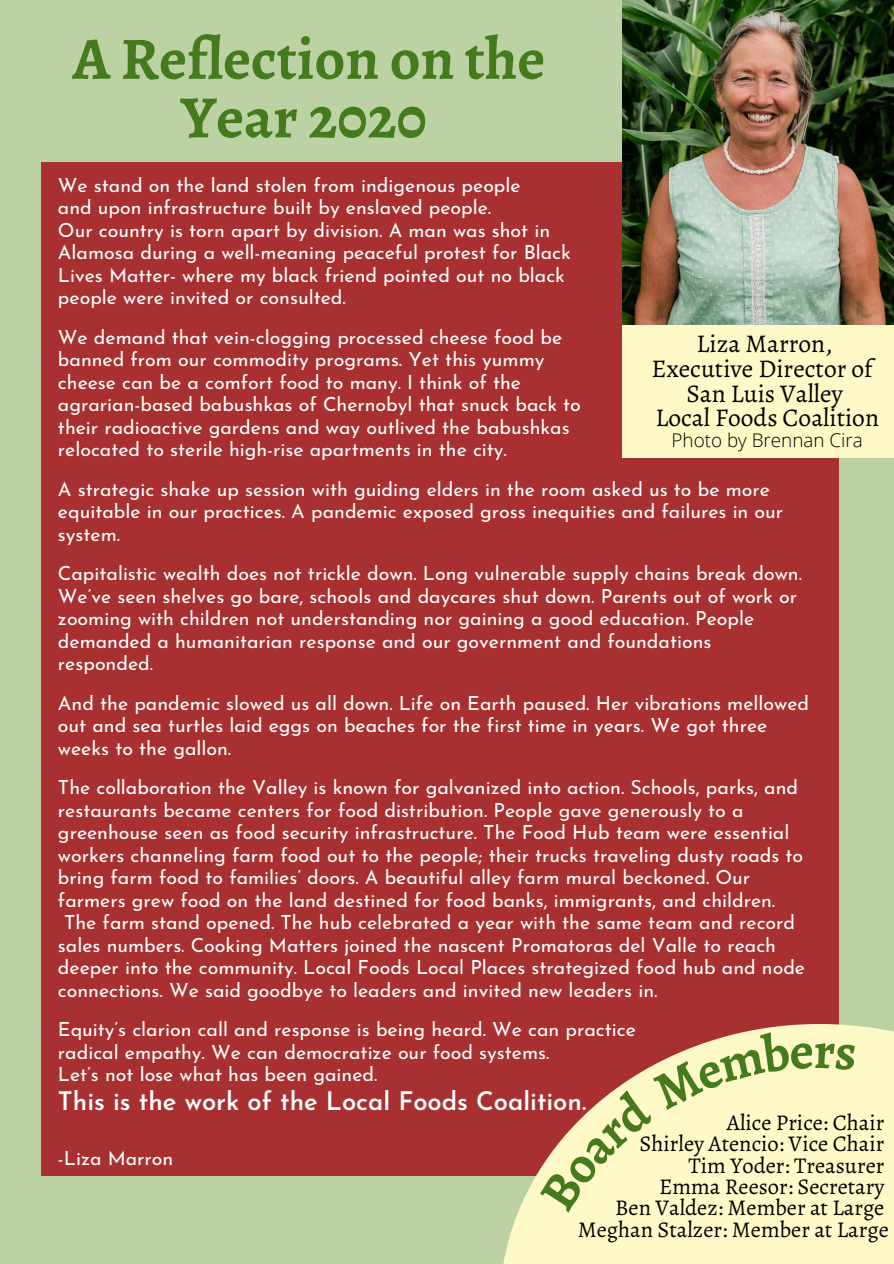
<style>
.page{position:relative;width:894px;height:1264px;background:#fff}
.page>*{position:absolute;margin:0;border:0;box-sizing:border-box;transform-origin:0 0}
.t1{font:700 60px/58.5px "Alegreya";color:#457b1c;text-align:center}
.t2{font:25.5px "Alegreya";color:#000}
.t3{font:600 25.5px "Josefin Sans";color:#fff}
.t4{font:22.5px "Alegreya";color:#000}
.t5{font:19.5px/22.5px "Josefin Sans";color:#fff}
.t6{font:300 18.9px "Open Sans";color:#000}
</style>
<div class="page">
<div style="left:0;top:0;width:893px;height:1263px;background:#bcd2a5"></div>
<div style="left:41px;top:162px;width:797px;height:1013px;background:#a83030"></div>
<svg style="left:499px;top:1023px;width:394px;height:240px;fill:#fff9c7"></svg>
<img style="left:622px;top:0;width:271px;height:325px">
<div style="left:622px;top:325px;width:271px;height:132px;background:#fff9c7"></div>
<svg style="left:539px;top:1029px;width:316px;height:183px"></svg>
<p class="t1" style="left:73px;top:29px;width:474px">A Reflection on the<br>Year 2020</p>
<p class="t5" style="left:58px;top:175px;width:464px">We stand on the land stolen from indigenous people</p>
<p class="t5" style="left:58px;top:198px;width:434px">and upon infrastructure built by enslaved people.</p>
<p class="t5" style="left:58px;top:220px;width:493px">Our country is torn apart by division. A man was shot in</p>
<p class="t5" style="left:58px;top:243px;width:514px">Alamosa during a well-meaning peaceful protest for Black</p>
<p class="t5" style="left:58px;top:265px;width:508px">Lives Matter- where my black friend pointed out no black</p>
<p class="t5" style="left:58px;top:288px;width:289px">people were invited or consulted.</p>
<p class="t5" style="left:58px;top:327px;width:505px">We demand that vein-clogging processed cheese food be</p>
<p class="t5" style="left:58px;top:350px;width:488px">banned from our commodity programs. Yet this yummy</p>
<p class="t5" style="left:58px;top:372px;width:464px">cheese can be a comfort food to many. I think of the</p>
<p class="t5" style="left:58px;top:395px;width:524px">agrarian-based babushkas of Chernobyl that snuck back to</p>
<p class="t5" style="left:58px;top:417px;width:513px">their radioactive gardens and way outlived the babushkas</p>
<p class="t5" style="left:58px;top:440px;width:450px">relocated to sterile high-rise apartments in the city.</p>
<p class="t5" style="left:58px;top:479px;width:726px">A strategic shake up session with guiding elders in the room asked us to be more equitable in our practices. A pandemic exposed gross inequities and failures in our system.</p>
<p class="t5" style="left:58px;top:564px;width:745px">Capitalistic wealth does not trickle down. Long vulnerable supply chains break down.<br>We’ve seen shelves go bare, schools and daycares shut down. Parents out of work or zooming with children not understanding nor gaining a good education. People demanded a humanitarian response and our government and foundations responded.</p>
<p class="t5" style="left:58px;top:693px;width:752px">And the pandemic slowed us all down. Life on Earth paused. Her vibrations mellowed out and sea turtles laid eggs on beaches for the first time in years. We got three weeks to the gallon.</p>
<p class="t5" style="left:58px;top:778px;width:741px">The collaboration the Valley is known for galvanized into action. Schools, parks, and</p>
<p class="t5" style="left:58px;top:800px;width:686px">restaurants became centers for food distribution. People gave generously to a</p>
<p class="t5" style="left:58px;top:823px;width:732px">greenhouse seen as food security infrastructure. The Food Hub team were essential</p>
<p class="t5" style="left:58px;top:845px;width:746px">workers channeling farm food out to the people; their trucks traveling dusty roads to</p>
<p class="t5" style="left:58px;top:868px;width:693px">bring farm food to families’ doors. A beautiful alley farm mural beckoned. Our</p>
<p class="t5" style="left:58px;top:890px;width:718px">farmers grew food on the land destined for food banks, immigrants, and children.</p>
<p class="t5" style="left:64px;top:913px;width:732px">The farm stand opened. The hub celebrated a year with the same team and record</p>
<p class="t5" style="left:58px;top:935px;width:719px">sales numbers. Cooking Matters joined the nascent Promatoras del Valle to reach</p>
<p class="t5" style="left:58px;top:958px;width:748px">deeper into the community. Local Foods Local Places strategized food hub and node</p>
<p class="t5" style="left:58px;top:980px;width:601px">connections. We said goodbye to leaders and invited new leaders in.</p>
<p class="t5" style="left:58px;top:1020px;width:579px">Equity’s clarion call and response is being heard. We can practice</p>
<p class="t5" style="left:58px;top:1042px;width:493px">radical empathy. We can democratize our food systems.</p>
<p class="t5" style="left:58px;top:1065px;width:321px">Let’s not lose what has been gained.</p>
<p class="t3" style="left:58px;top:1090px;width:529px">This is the work of the Local Foods Coalition.</p>
<p class="t5" style="left:58px;top:1148px;width:117px">-Liza Marron</p>
<p class="t2" style="left:696px;top:326px;width:138px">Liza Marron,</p>
<p class="t2" style="left:651px;top:351px;width:222px">Executive Director of</p>
<p class="t2" style="left:686px;top:375px;width:158px">San Luis Valley</p>
<p class="t2" style="left:655px;top:400px;width:225px">Local Foods Coalition</p>
<p class="t6" style="left:671px;top:427px;width:193px">Photo by Brennan Cira</p>
<p class="t4" style="left:726px;top:1106px;width:159px">Alice Price: Chair</p>
<p class="t4" style="left:639px;top:1128px;width:246px">Shirley Atencio: Vice Chair</p>
<p class="t4" style="left:688px;top:1149px;width:197px">Tim Yoder: Treasurer</p>
<p class="t4" style="left:659px;top:1171px;width:227px">Emma Reesor: Secretary</p>
<p class="t4" style="left:615px;top:1192px;width:271px">Ben Valdez: Member at Large</p>
<p class="t4" style="left:577px;top:1213px;width:312px">Meghan Stalzer: Member at Large</p>
</div>
